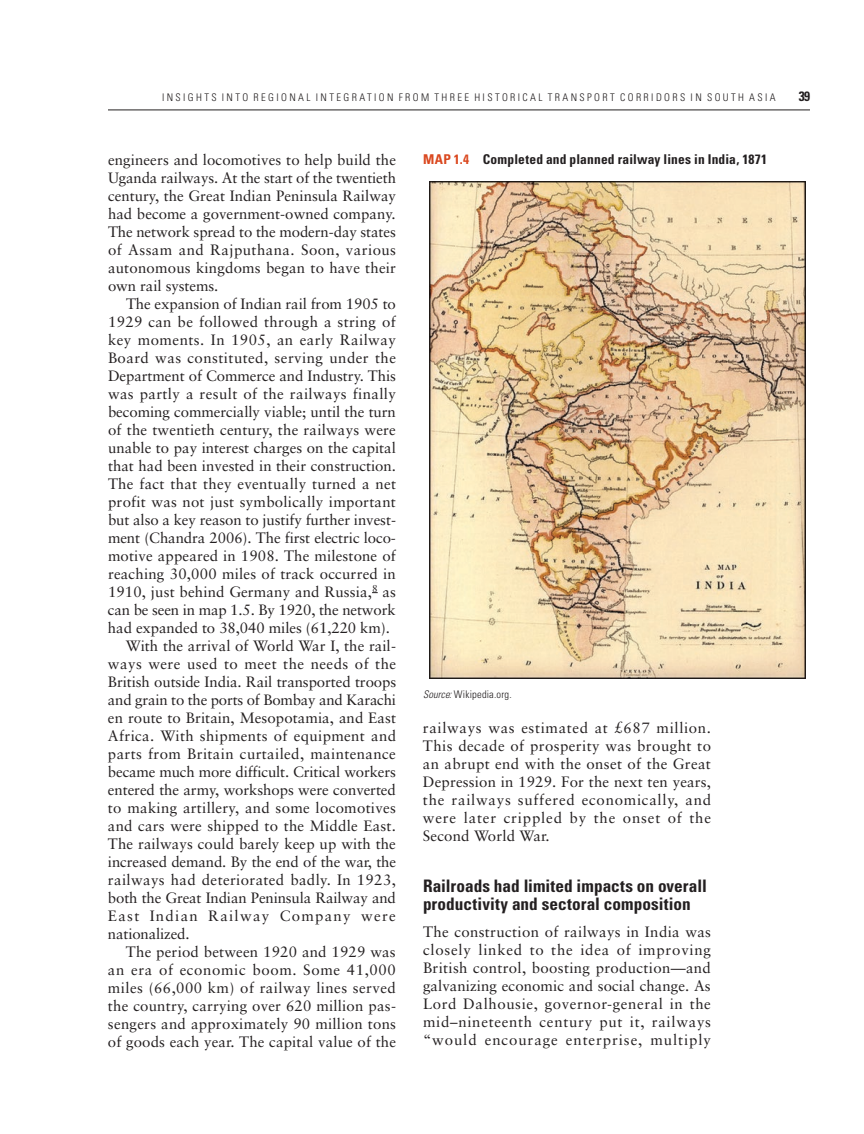
<style>
.page{position:relative;width:864px;height:1134px;background:#fff}
.page>*{position:absolute;margin:0;border:0;box-sizing:border-box;transform-origin:0 0}
.t1{font:700 condensed 17.25px/18px "Univers";color:#231f20}
.t2{font:15px/18px "Sabon";letter-spacing:.01em;color:#231f20;text-align:justify}
.t3{font:15px "Sabon";letter-spacing:-.01em;color:#231f20}
.t4{font:15px "Sabon";letter-spacing:.03em;color:#231f20}
.t5{font:15px "Sabon";letter-spacing:.04em;color:#231f20}
.t6{font:15px "Sabon";letter-spacing:.085em;color:#231f20}
.t7{font:700 condensed 13.5px "Univers";letter-spacing:.015em;color:#231f20}
.t8{font:300 condensed 10.5px "Univers";letter-spacing:.23em;color:#231f20}
.s1{color:#da481f}
.s2{font-style:italic}
</style>
<div class="page">
<hr style="left:108px;top:110px;width:702px;height:1px;background:#231f20">
<img style="left:430px;top:182px;width:375px;height:497px">
<p class="t8" style="left:108px;top:91px;width:29px">I</p>
<p class="t8" style="left:167px;top:91px;width:609px">NSIGHTS INTO R EGIONA L I NTEGRATION FROM THREE H ISTORICA L TRA NSPORT CORRIDORS IN SOUTH ASIA</p>
<p class="t7" style="left:799px;top:88px;width:13px">39</p>
<p class="t2" style="left:108px;top:150px;width:290px">engineers and locomotives to help build the Uganda railways. At the start of the twentieth century, the Great Indian Peninsula Railway had become a government-owned company.<br>The network spread to the modern-day states of Assam and Rajputhana. Soon, various autonomous kingdoms began to have their own rail systems.</p>
<p class="t2" style="left:126px;top:294px;width:271px">The expansion of Indian rail from 1905 to</p>
<p class="t2" style="left:108px;top:312px;width:289px">1929 can be followed through a string of</p>
<p class="t4" style="left:108px;top:330px;width:289px">key moments. In 1905, an early Railway</p>
<p class="t4" style="left:108px;top:348px;width:290px">Board was constituted, serving under the</p>
<p class="t2" style="left:108px;top:366px;width:290px">Department of Commerce and Industry. This</p>
<p class="t2" style="left:108px;top:384px;width:289px">was partly a result of the railways finally</p>
<p class="t2" style="left:108px;top:402px;width:289px">becoming commercially viable; until the turn</p>
<p class="t2" style="left:108px;top:420px;width:289px">of the twentieth century, the railways were</p>
<p class="t2" style="left:108px;top:438px;width:289px">unable to pay interest charges on the capital</p>
<p class="t2" style="left:108px;top:456px;width:290px">that had been invested in their construction.</p>
<p class="t2" style="left:108px;top:474px;width:290px">The fact that they eventually turned a net</p>
<p class="t2" style="left:108px;top:492px;width:289px">profit was not just symbolically important</p>
<p class="t2" style="left:108px;top:510px;width:289px">but also a key reason to justify further invest-</p>
<p class="t2" style="left:108px;top:528px;width:289px">ment (Chandra 2006). The first electric loco-</p>
<p class="t2" style="left:108px;top:546px;width:289px">motive appeared in 1908. The milestone of</p>
<p class="t2" style="left:108px;top:564px;width:289px">reaching 30,000 miles of track occurred in</p>
<p class="t2" style="left:108px;top:582px;width:289px">1910, just behind Germany and Russia,<sup>8</sup> as</p>
<p class="t3" style="left:108px;top:600px;width:289px">can be seen in map 1.5. By 1920, the network</p>
<p class="t2" style="left:108px;top:618px;width:284px">had expanded to 38,040 miles (61,220 km).</p>
<p class="t2" style="left:126px;top:636px;width:271px">With the arrival of World War I, the rail-</p>
<p class="t4" style="left:108px;top:654px;width:290px">ways were used to meet the needs of the</p>
<p class="t2" style="left:108px;top:672px;width:290px">British outside India. Rail transported troops</p>
<p class="t3" style="left:108px;top:690px;width:290px">and grain to the ports of Bombay and Karachi</p>
<p class="t2" style="left:108px;top:708px;width:290px">en route to Britain, Mesopotamia, and East</p>
<p class="t2" style="left:108px;top:726px;width:290px">Africa. With shipments of equipment and</p>
<p class="t2" style="left:108px;top:744px;width:289px">parts from Britain curtailed, maintenance</p>
<p class="t3" style="left:108px;top:762px;width:289px">became much more difficult. Critical workers</p>
<p class="t2" style="left:108px;top:780px;width:289px">entered the army, workshops were converted</p>
<p class="t2" style="left:108px;top:798px;width:289px">to making artillery, and some locomotives</p>
<p class="t2" style="left:108px;top:816px;width:290px">and cars were shipped to the Middle East.</p>
<p class="t2" style="left:108px;top:834px;width:289px">The railways could barely keep up with the</p>
<p class="t3" style="left:108px;top:852px;width:290px">increased demand. By the end of the war, the</p>
<p class="t2" style="left:108px;top:870px;width:289px">railways had deteriorated badly. In 1923,</p>
<p class="t3" style="left:108px;top:888px;width:289px">both the Great Indian Peninsula Railway and</p>
<p class="t6" style="left:108px;top:906px;width:289px">East Indian Railway Company were</p>
<p class="t3" style="left:108px;top:924px;width:83px">nationalized.</p>
<p class="t2" style="left:126px;top:942px;width:271px">The period between 1920 and 1929 was</p>
<p class="t5" style="left:108px;top:960px;width:289px">an era of economic boom. Some 41,000</p>
<p class="t4" style="left:108px;top:978px;width:289px">miles (66,000 km) of railway lines served</p>
<p class="t2" style="left:108px;top:996px;width:289px">the country, carrying over 620 million pas-</p>
<p class="t2" style="left:108px;top:1014px;width:290px">sengers and approximately 90 million tons</p>
<p class="t2" style="left:108px;top:1032px;width:290px">of goods each year. The capital value of the</p>
<p class="t7" style="left:423px;top:151px;width:346px"><span class="s1">MAP 1.4</span> Completed and planned railway lines in India, 1871</p>
<p class="t8" style="left:423px;top:688px;width:90px"><span class="s2">Source:</span> WIKIPEDIA.ORG.</p>
<p class="t2" style="left:423px;top:719px;width:290px">railways was estimated at £687 million.<br>This decade of prosperity was brought to an abrupt end with the onset of the Great Depression in 1929. For the next ten years, the railways suffered economically, and were later crippled by the onset of the Second World War.</p>
<p class="t1" style="left:423px;top:877px;width:285px">Railroads had limited impacts on overall productivity and sectoral composition</p>
<p class="t2" style="left:423px;top:923px;width:290px">The construction of railways in India was closely linked to the idea of improving British control, boosting production—and galvanizing economic and social change. As Lord Dalhousie, governor-general in the mid–nineteenth century put it, railways “would encourage enterprise, multiply</p>
</div>
